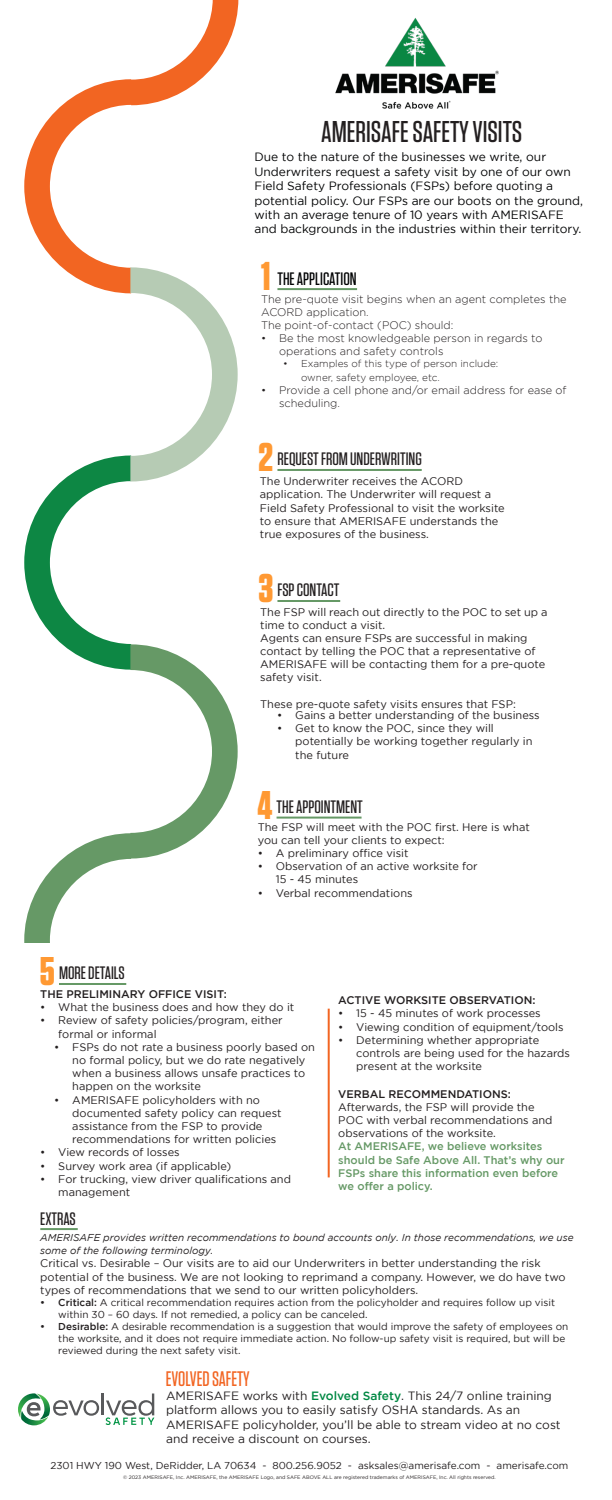
<style>
.page{position:relative;width:612px;height:1500px;background:#fff}
.page>*{position:absolute;margin:0;border:0;box-sizing:border-box;transform-origin:0 0}
.t1{font:700 40px "Tungsten";color:#f93}
.t2{font:500 30px "Tungsten";color:#231f20}
.t3{font:500 21px "Tungsten";letter-spacing:-.005em;color:#f26522;scale:.95 1}
.t4{font:500 18px "Tungsten";color:#231f20}
.t5{font:500 18px "Tungsten";color:#020304}
.t6{font:12px/14.4px "Gotham";color:#020304}
.t7{font:12px/14.4px "Gotham";color:#231f20}
.t8{font:11px/13.2px "Gotham";color:#231f20}
.t9{font:300 11px/13.2px "Gotham";color:#231f20}
.t10{font:500 11px/13.2px "Gotham";color:#696}
.t11{font:500 11px "Gotham";color:#231f20}
.t12{font:10px/12px "Gotham";color:#231f20}
.t13{font:italic 10px/13.2px "Gotham";color:#231f20}
.t14{font:300 10px/13.2px "Gotham";color:#231f20}
.t15{font:5px "Gotham";color:#231f20}
.s1{font-weight:500}
.s2{font-weight:500;color:#008843}
</style>
<div class="page">
<svg style="left:24px;top:0;width:214px;height:267px"></svg>
<svg style="left:24px;top:267px;width:214px;height:676px"></svg>
<hr style="left:277px;top:288px;width:80px;height:2px;background:#696">
<hr style="left:277px;top:469px;width:145px;height:2px;background:#696">
<img style="left:335px;top:18px;width:164px;height:91px">
<hr style="left:59px;top:983px;width:67px;height:2px;background:#696">
<hr style="left:40px;top:1228px;width:38px;height:2px;background:#696">
<hr style="left:328px;top:1009px;width:2px;height:168px;background:#f26522">
<hr style="left:102px;top:1394px;width:2px;height:21px;background:#58595b">
<svg style="left:106px;top:1394px;width:48px;height:31px"></svg>
<svg style="left:18px;top:1393px;width:81px;height:32px"></svg>
<hr style="left:277px;top:817px;width:85px;height:2px;background:#696">
<hr style="left:277px;top:600px;width:63px;height:2px;background:#696">
<p class="t2" style="left:321px;top:116px;width:202px">AMERISAFE SAFETY VISITS</p>
<p class="t6" style="left:254px;top:150px;width:330px">Due to the nature of the businesses we write, our Underwriters request a safety visit by one of our own Field Safety Professionals (FSPs) before quoting a potential policy. Our FSPs are our boots on the ground, with an average tenure of 10 years with AMERISAFE and backgrounds in the industries within their territory.</p>
<p class="t5" style="left:277px;top:269px;width:81px">THE APPLICATION</p>
<p class="t1" style="left:261px;top:255px;width:11px">1</p>
<p class="t9" style="left:261px;top:292px;width:307px">The pre-quote visit begins when an agent completes the<br>ACORD application.</p>
<p class="t9" style="left:261px;top:318px;width:194px">The point-of-contact (POC) should:</p>
<p class="t9" style="left:279px;top:332px;width:265px;text-indent:-18px">• Be the most knowledgeable person in regards to operations and safety controls</p>
<p class="t14" style="left:301px;top:357px;width:199px;text-indent:-18px">• Examples of this type of person include: owner, safety employee, etc.</p>
<p class="t9" style="left:279px;top:383px;width:289px;text-indent:-18px">• Provide a cell phone and/or email address for ease of scheduling.</p>
<p class="t1" style="left:259px;top:436px;width:16px">2</p>
<p class="t4" style="left:277px;top:450px;width:146px">REQUEST FROM UNDERWRITING</p>
<p class="t8" style="left:260px;top:475px;width:246px">The Underwriter receives the ACORD application. The Underwriter will request a Field Safety Professional to visit the worksite to ensure that AMERISAFE understands the true exposures of the business.</p>
<p class="t1" style="left:259px;top:567px;width:16px">3</p>
<p class="t4" style="left:277px;top:581px;width:63px">FSP CONTACT</p>
<p class="t8" style="left:260px;top:605px;width:289px">The FSP will reach out directly to the POC to set up a time to conduct a visit.</p>
<p class="t8" style="left:260px;top:631px;width:287px">Agents can ensure FSPs are successful in making contact by telling the POC that a representative of AMERISAFE will be contacting them for a pre-quote safety visit.</p>
<p class="t8" style="left:260px;top:697px;width:257px">These pre-quote safety visits ensures that FSP:</p>
<p class="t8" style="left:277px;top:708px;width:264px">• Gains a better understanding of the business</p>
<p class="t8" style="left:295px;top:721px;width:239px;text-indent:-18px">• Get to know the POC, since they will potentially be working together regularly in the future</p>
<p class="t1" style="left:40px;top:950px;width:17px">5</p>
<p class="t4" style="left:59px;top:964px;width:67px">MORE DETAILS</p>
<p class="t1" style="left:258px;top:783px;width:16px">4</p>
<p class="t4" style="left:277px;top:797px;width:88px">THE APPOINTMENT</p>
<p class="t8" style="left:258px;top:820px;width:273px">The FSP will meet with the POC first. Here is what you can tell your clients to expect:</p>
<p class="t8" style="left:258px;top:846px;width:152px">• A preliminary office visit</p>
<p class="t8" style="left:276px;top:860px;width:203px;text-indent:-18px">• Observation of an active worksite for<br>15 - 45 minutes</p>
<p class="t8" style="left:258px;top:886px;width:156px">• Verbal recommendations</p>
<p class="t11" style="left:40px;top:988px;width:188px">THE PRELIMINARY OFFICE VISIT:</p>
<p class="t8" style="left:40px;top:1001px;width:256px">• What the business does and how they do it</p>
<p class="t8" style="left:58px;top:1014px;width:226px;text-indent:-18px">• Review of safety policies/program, either formal or informal</p>
<p class="t8" style="left:72px;top:1040px;width:244px;text-indent:-18px">• FSPs do not rate a business poorly based on no formal policy, but we do rate negatively when a business allows unsafe practices to happen on the worksite</p>
<p class="t8" style="left:72px;top:1093px;width:211px;text-indent:-18px">• AMERISAFE policyholders with no documented safety policy can request assistance from the FSP to provide recommendations for written policies</p>
<p class="t8" style="left:40px;top:1146px;width:141px">• View records of losses</p>
<p class="t8" style="left:40px;top:1159px;width:193px">• Survey work area (if applicable)</p>
<p class="t8" style="left:58px;top:1172px;width:234px;text-indent:-18px">• For trucking, view driver qualifications and management</p>
<p class="t11" style="left:338px;top:994px;width:199px">ACTIVE WORKSITE OBSERVATION:</p>
<p class="t8" style="left:338px;top:1007px;width:204px">• 15 - 45 minutes of work processes</p>
<p class="t8" style="left:338px;top:1020px;width:227px">• Viewing condition of equipment/tools</p>
<p class="t8" style="left:356px;top:1033px;width:215px;text-indent:-18px">• Determining whether appropriate controls are being used for the hazards present at the worksite</p>
<p class="t11" style="left:338px;top:1087px;width:174px">VERBAL RECOMMENDATIONS:</p>
<p class="t8" style="left:338px;top:1100px;width:216px">Afterwards, the FSP will provide the<br>POC with verbal recommendations and observations of the worksite.</p>
<p class="t10" style="left:338px;top:1140px;width:228px">At AMERISAFE, we believe worksites should be Safe Above All. That’s why our FSPs share this information even before we offer a policy.</p>
<p class="t4" style="left:40px;top:1210px;width:37px">EXTRAS</p>
<p class="t13" style="left:40px;top:1231px;width:535px">AMERISAFE provides written recommendations to bound accounts only. In those recommendations, we use some of the following terminology.</p>
<p class="t8" style="left:40px;top:1257px;width:527px">Critical vs. Desirable – Our visits are to aid our Underwriters in better understanding the risk potential of the business. We are not looking to reprimand a company. However, we do have two types of recommendations that we send to our written policyholders.</p>
<p class="t12" style="left:58px;top:1296px;width:498px;text-indent:-18px"><span class="s1">• Critical:</span> A critical recommendation requires action from the policyholder and requires follow up visit within 30 – 60 days. If not remedied, a policy can be canceled.</p>
<p class="t12" style="left:58px;top:1320px;width:512px;text-indent:-18px"><span class="s1">• Desirable:</span> A desirable recommendation is a suggestion that would improve the safety of employees on the worksite, and it does not require immediate action. No follow-up safety visit is required, but will be reviewed during the next safety visit.</p>
<p class="t3" style="left:166px;top:1368px;width:90px">EVOLVED SAFETY</p>
<p class="t7" style="left:166px;top:1388px;width:396px">AMERISAFE works with <span class="s2">Evolved Safety</span>. This 24/7 online training platform allows you to easily satisfy OSHA standards. As an AMERISAFE policyholder, you’ll be able to stream video at no cost and receive a discount on courses.</p>
<p class="t12" style="left:50px;top:1459px;width:519px">2301 HWY 190 West, DeRidder, LA 70634 - 800.256.9052 - asksales@amerisafe.com - amerisafe.com</p>
<p class="t15" style="left:123px;top:1474px;width:374px">© 2023 AMERISAFE, Inc. AMERISAFE, the AMERISAFE Logo, and SAFE ABOVE ALL are registered trademarks of AMERISAFE, Inc. All rights reserved.</p>
</div>
